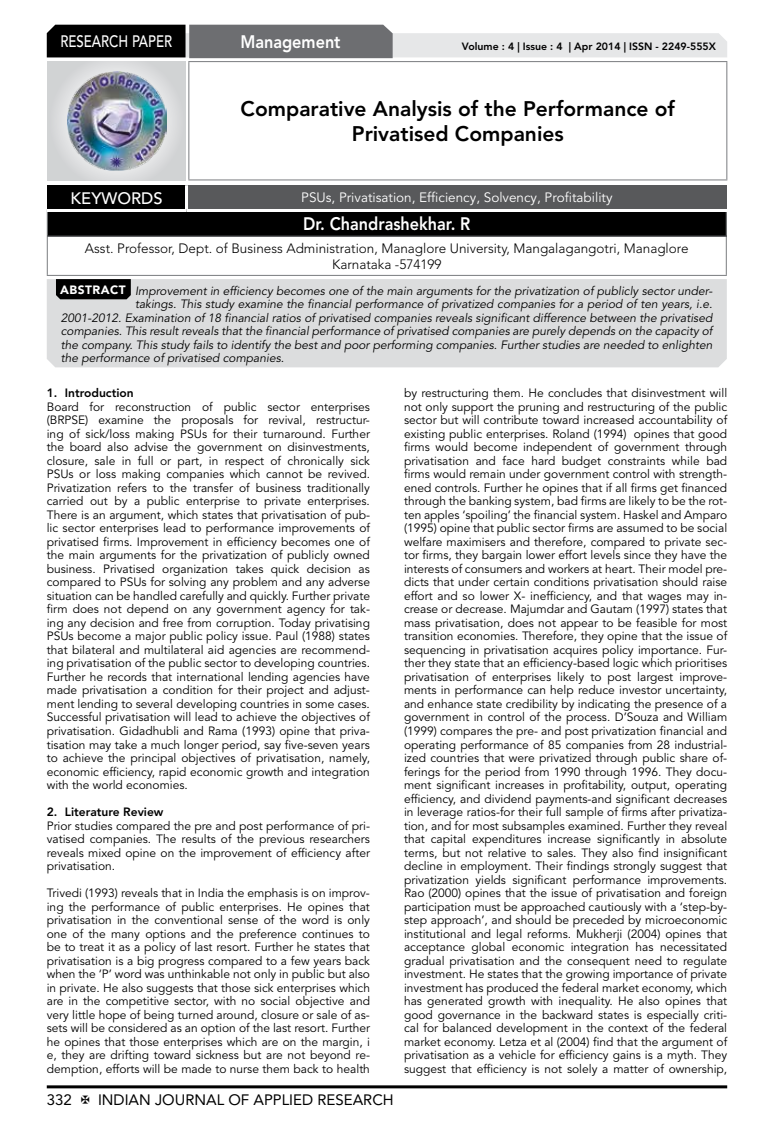
<style>
.page{position:relative;width:774px;height:1136px;background:#fff}
.page>*{position:absolute;margin:0;border:0;box-sizing:border-box;transform-origin:0 0}
.t1{font:800 21px/25.2px "Avenir LT Std";color:#000;text-align:center}
.t2{font:800 18px "Avenir LT Std";color:#fff;scale:.9 1}
.t3{font:500 16.5px "Avenir LT Std";color:#fff;scale:.8 1}
.t4{font:500 16.5px "Avenir LT Std";color:#fff}
.t5{font:15px "Avenir LT Std";color:#000}
.t6{font:300 13.5px/16.2px "Avenir LT Std";color:#000;text-align:center}
.t7{font:13.5px "Avenir LT Std";color:#fff}
.t8{font:12px/13.5px "Avenir LT Std";color:#000;text-align:justify}
.t9{font:italic 12px "Avenir LT Std";color:#000}
.t10{font:800 12px "Avenir LT Std";color:#000}
.t11{font:800 10.5px "Avenir LT Std";color:#000}
.s1{font-weight:900;font-style:normal;color:#fff}
</style>
<div class="page">
<hr style="left:47px;top:1085px;width:680px;height:3px;background:#000">
<div style="left:48px;top:62px;width:137px;height:118px;background:linear-gradient(to right,#d9dadb,#d9dadb)"></div>
<img style="left:68px;top:71px;width:99px;height:100px">
<svg style="left:47px;top:25px;width:680px;height:33px;background:#979899"></svg>
<hr style="left:188px;top:61px;width:539px;height:1px;background:#808285">
<hr style="left:188px;top:62px;width:1px;height:117px;background:#808285">
<hr style="left:726px;top:62px;width:1px;height:117px;background:#808285">
<hr style="left:188px;top:179px;width:539px;height:1px;background:#808285">
<div style="left:47px;top:210px;width:679px;height:26px;background:#000"></div>
<svg style="left:47px;top:212px;width:1px;height:24px"></svg>
<svg style="left:726px;top:212px;width:1px;height:24px"></svg>
<hr style="left:47px;top:236px;width:680px;height:1px;background:#808285">
<hr style="left:47px;top:237px;width:1px;height:38px;background:#808285">
<hr style="left:726px;top:237px;width:1px;height:38px;background:#808285">
<hr style="left:47px;top:275px;width:680px;height:1px;background:#808285">
<div style="left:47px;top:185px;width:139px;height:25px;background:#000"></div>
<div style="left:186px;top:185px;width:541px;height:25px;background:#58595b"></div>
<hr style="left:185px;top:185px;width:3px;height:24px;background:#fff">
<hr style="left:47px;top:209px;width:139px;height:3px;background:#fff">
<hr style="left:186px;top:209px;width:541px;height:3px;background:#fff">
<div style="left:47px;top:279px;width:680px;height:88px;background:#dcddde"></div>
<svg style="left:56px;top:279px;width:75px;height:20px"></svg>
<h3 class="t3" style="left:60px;top:32px;width:139px">RESEARCH PAPER</h3>
<h2 class="t2" style="left:240px;top:31px;width:113px">Management</h2>
<p class="t11" style="left:462px;top:41px;width:255px">Volume : 4 | Issue : 4 | Apr 2014 | ISSN - 2249-555X</p>
<h1 class="t1" style="left:241px;top:96px;width:436px">Comparative Analysis of the Performance of<br>Privatised Companies</h1>
<h3 class="t4" style="left:71px;top:189px;width:94px">KEYWORDS</h3>
<p class="t7" style="left:301px;top:189px;width:313px">PSUs, Privatisation, Efficiency, Solvency, Profitability</p>
<h2 class="t2" style="left:303px;top:213px;width:187px">Dr. Chandrashekhar. R</h2>
<p class="t6" style="left:85px;top:240px;width:605px">Asst. Professor, Dept. of Business Administration, Managlore University, Mangalagangotri, Managlore<br>Karnataka -574199</p>
<p class="t9" style="left:60px;top:283px;width:654px"><span class="s1">ABSTRACT</span> Improvement in efficiency becomes one of the main arguments for the privatization of publicly sector under-</p>
<p class="t9" style="left:135px;top:297px;width:579px">takings. This study examine the financial performance of privatized companies for a period of ten years, i.e.</p>
<p class="t9" style="left:61px;top:310px;width:653px">2001-2012. Examination of 18 financial ratios of privatised companies reveals significant difference between the privatised</p>
<p class="t9" style="left:61px;top:324px;width:653px">companies. This result reveals that the financial performance of privatised companies are purely depends on the capacity of</p>
<p class="t9" style="left:61px;top:337px;width:653px">the company. This study fails to identify the best and poor performing companies. Further studies are needed to enlighten</p>
<p class="t9" style="left:61px;top:351px;width:225px">the performance of privatised companies.</p>
<p class="t10" style="left:47px;top:386px;width:88px">1. Introduction</p>
<p class="t8" style="left:47px;top:400px;width:325px">Board for reconstruction of public sector enterprises (BRPSE) examine the proposals for revival, restructur&shy;ing of sick/loss making PSUs for their turnaround. Further the board also advise the government on disinvestments, closure, sale in full or part, in respect of chronically sick PSUs or loss making companies which cannot be revived.<br>Privatization refers to the transfer of business traditionally carried out by a public enterprise to private enterprises.<br>There is an argument, which states that privatisation of pub&shy;lic sector enterprises lead to performance improvements of privatised firms. Improvement in efficiency becomes one of the main arguments for the privatization of publicly owned business. Privatised organization takes quick decision as compared to PSUs for solving any problem and any adverse situation can be handled carefully and quickly. Further private firm does not depend on any government agency for tak&shy;ing any decision and free from corruption. Today privatising PSUs become a major public policy issue. Paul (1988) states that bilateral and multilateral aid agencies are recommend&shy;ing privatisation of the public sector to developing countries.<br>Further he records that international lending agencies have made privatisation a condition for their project and adjust&shy;ment lending to several developing countries in some cases.<br>Successful privatisation will lead to achieve the objectives of privatisation. Gidadhubli and Rama (1993) opine that priva&shy;tisation may take a much longer period, say five-seven years to achieve the principal objectives of privatisation, namely, economic efficiency, rapid economic growth and integration with the world economies.</p>
<p class="t10" style="left:47px;top:804px;width:118px">2. Literature Review</p>
<p class="t8" style="left:47px;top:818px;width:325px">Prior studies compared the pre and post performance of pri&shy;vatised companies. The results of the previous researchers reveals mixed opine on the improvement of efficiency after privatisation.</p>
<p class="t8" style="left:47px;top:886px;width:325px">Trivedi (1993) reveals that in India the emphasis is on improv&shy;ing the performance of public enterprises. He opines that privatisation in the conventional sense of the word is only one of the many options and the preference continues to be to treat it as a policy of last resort. Further he states that privatisation is a big progress compared to a few years back when the ‘P’ word was unthinkable not only in public but also in private. He also suggests that those sick enterprises which are in the competitive sector, with no social objective and very little hope of being turned around, closure or sale of as&shy;sets will be considered as an option of the last resort. Further he opines that those enterprises which are on the margin, i e, they are drifting toward sickness but are not beyond re&shy;demption, efforts will be made to nurse them back to health</p>
<p class="t8" style="left:404px;top:386px;width:325px">by restructuring them. He concludes that disinvestment will not only support the pruning and restructuring of the public sector but will contribute toward increased accountability of existing public enterprises. Roland (1994) opines that good firms would become independent of government through privatisation and face hard budget constraints while bad firms would remain under government control with strength&shy;ened controls. Further he opines that if all firms get financed through the banking system, bad firms are likely to be the rot&shy;ten apples ‘spoiling’ the financial system. Haskel and Amparo (1995) opine that public sector firms are assumed to be social welfare maximisers and therefore, compared to private sec&shy;tor firms, they bargain lower effort levels since they have the interests of consumers and workers at heart. Their model pre&shy;dicts that under certain conditions privatisation should raise effort and so lower X- inefficiency, and that wages may in&shy;crease or decrease. Majumdar and Gautam (1997) states that mass privatisation, does not appear to be feasible for most transition economies. Therefore, they opine that the issue of sequencing in privatisation acquires policy importance. Fur&shy;ther they state that an efficiency-based logic which prioritises privatisation of enterprises likely to post largest improve&shy;ments in performance can help reduce investor uncertainty, and enhance state credibility by indicating the presence of a government in control of the process. D’Souza and William (1999) compares the pre- and post privatization financial and operating performance of 85 companies from 28 industrial&shy;ized countries that were privatized through public share of&shy;ferings for the period from 1990 through 1996. They docu&shy;ment significant increases in profitability, output, operating efficiency, and dividend payments-and significant decreases in leverage ratios-for their full sample of firms after privatiza&shy;tion, and for most subsamples examined. Further they reveal that capital expenditures increase significantly in absolute terms, but not relative to sales. They also find insignificant decline in employment. Their findings strongly suggest that privatization yields significant performance improvements.<br>Rao (2000) opines that the issue of privatisation and foreign participation must be approached cautiously with a ‘step-by&shy;step approach’, and should be preceded by microeconomic institutional and legal reforms. Mukherji (2004) opines that acceptance global economic integration has necessitated gradual privatisation and the consequent need to regulate investment. He states that the growing importance of private investment has produced the federal market economy, which has generated growth with inequality. He also opines that good governance in the backward states is especially criti&shy;cal for balanced development in the context of the federal market economy. Letza et al (2004) find that the argument of privatisation as a vehicle for efficiency gains is a myth. They suggest that efficiency is not solely a matter of ownership,</p>
<p class="t5" style="left:47px;top:1090px;width:27px">332</p>
<p class="t5" style="left:98px;top:1090px;width:297px">INDIAN JOURNAL OF APPLIED RESEARCH</p>
</div>
